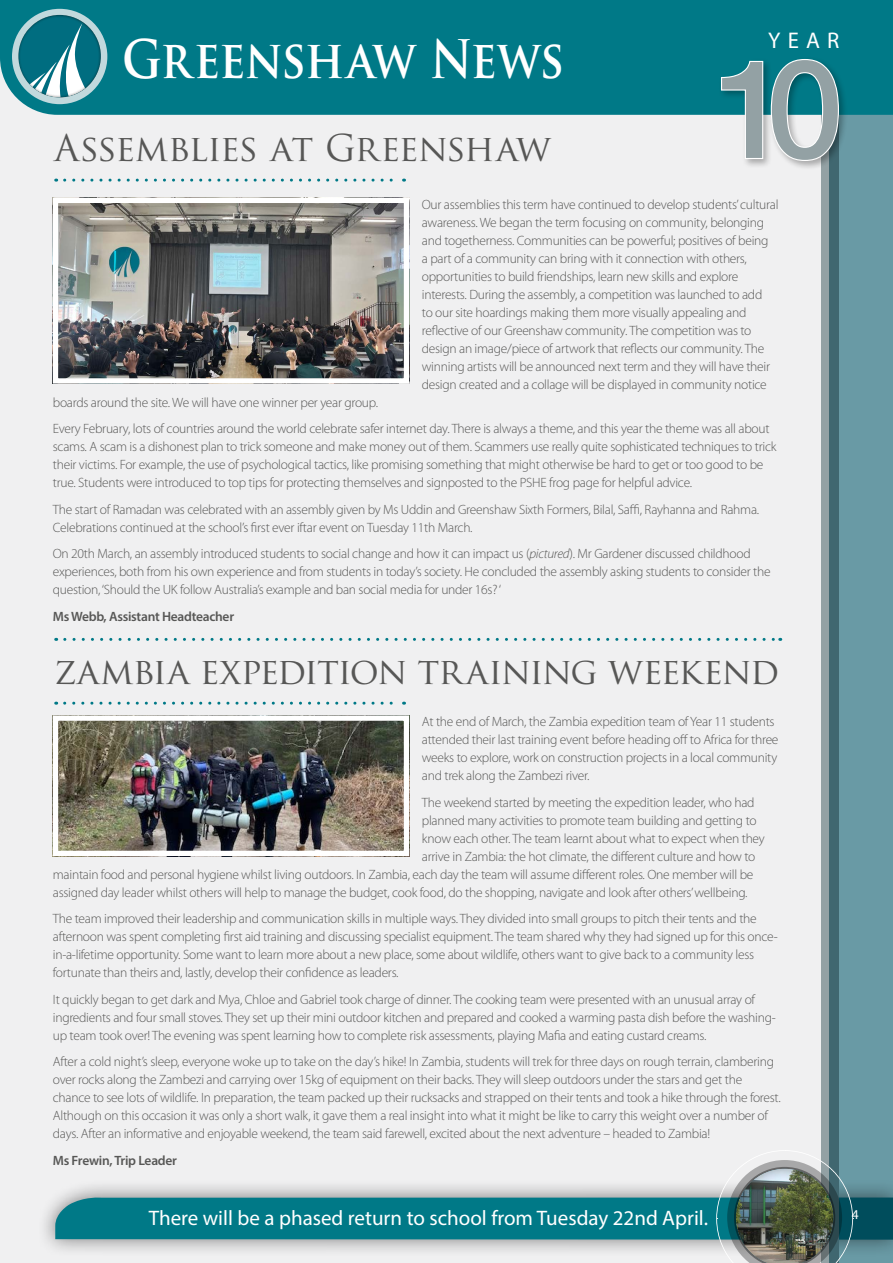
<style>
.page{position:relative;width:893px;height:1263px;background:#f0f0f1}
.page>*{position:absolute;margin:0;border:0;box-sizing:border-box;transform-origin:0 0}
.t1{font:700 51.75px "Trajan Pro";letter-spacing:-.015em;color:#fff;scale:.87 1}
.t2{font:36px "Trajan Pro";letter-spacing:-.035em;color:#575756}
.t3{font:22.8px "Myriad Pro";color:#fff}
.t4{font:21px "Myriad Pro";color:#fff}
.t5{font:300 13.5px/18px "Myriad Pro";letter-spacing:-.02em;color:#575756}
.t6{font:600 13.5px "Myriad Pro";letter-spacing:-.02em;color:#575756}
.t7{font:13.5px "Myriad Pro";color:#fff}
.s1{font-style:italic}
</style>
<div class="page">
<div style="left:37px;top:1178px;width:856px;height:80px;background:#000;opacity:.5"></div>
<div style="left:822px;top:6px;width:17px;height:1257px;background:#93a1a4"></div>
<svg style="left:829px;top:115px;width:64px;height:1035px;background:#5f8d98"></svg>
<div style="left:0;top:0;width:893px;height:115px;background:#007987"></div>
<div style="left:12px;top:9px;width:95px;height:95px;background:#c1d9dd;border-radius:50%"></div>
<div style="left:6px;top:3px;width:108px;height:95px;background:#000;opacity:.75"></div>
<svg style="left:55px;top:1150px;width:838px;height:113px"></svg>
<div style="left:722px;top:1158px;width:123px;height:105px;background:#000;opacity:.4"></div>
<div style="left:718px;top:56px;width:130px;height:114px;background:#000;opacity:.3"></div>
<svg style="left:720px;top:58px;width:119px;height:104px"></svg>
<svg style="left:65px;top:179px;width:340px;height:3px"></svg>
<svg style="left:65px;top:702px;width:340px;height:3px"></svg>
<svg style="left:65px;top:638px;width:716px;height:3px"></svg>
<img style="left:59px;top:204px;width:344px;height:174px">
<div style="left:53px;top:198px;width:356px;height:186px;border:5px solid #fff"></div>
<img style="left:59px;top:721px;width:344px;height:129px">
<div style="left:53px;top:715px;width:356px;height:141px;border:5px solid #fff"></div>
<h1 class="t1" style="left:122px;top:27px;width:509px">Greenshaw News</h1>
<h3 class="t3" style="left:768px;top:26px;width:73px">YEAR</h3>
<h2 class="t2" style="left:54px;top:125px;width:499px">Assemblies at Greenshaw</h2>
<p class="t5" style="left:422px;top:195px;width:358px">Our assemblies this term have continued to develop students’ cultural awareness. We began the term focusing on community, belonging and togetherness. Communities can be powerful; positives of being<br>a part of a community can bring with it connection with others, opportunities to build friendships, learn new skills and explore interests. During the assembly, a competition was launched to add<br>to our site hoardings making them more visually appealing and reflective of our Greenshaw community. The competition was to design an image/piece of artwork that reflects our community. The winning artists will be announced next term and they will have their design created and a collage will be displayed in community notice</p>
<p class="t5" style="left:53px;top:389px;width:718px;line-height:26.5px">boards around the site. We will have one winner per year group.<br>Every February, lots of countries around the world celebrate safer internet day. There is always a theme, and this year the theme was all about</p>
<p class="t5" style="left:53px;top:438px;width:725px">scams. A scam is a dishonest plan to trick someone and make money out of them. Scammers use really quite sophisticated techniques to trick their victims. For example, the use of psychological tactics, like promising something that might otherwise be hard to get or too good to be true. Students were introduced to top tips for protecting themselves and signposted to the PSHE frog page for helpful advice.</p>
<p class="t5" style="left:53px;top:500px;width:708px">The start of Ramadan was celebrated with an assembly given by Ms Uddin and Greenshaw Sixth Formers, Bilal, Saffi, Rayhanna and Rahma.<br>Celebrations continued at the school’s first ever iftar event on Tuesday 11th March.</p>
<p class="t5" style="left:53px;top:545px;width:719px">On 20th March, an assembly introduced students to social change and how it can impact us (<span class="s1">pictured</span>). Mr Gardener discussed childhood experiences, both from his own experience and from students in today’s society. He concluded the assembly asking students to consider the question, ‘Should the UK follow Australia’s example and ban social media for under 16s? ‘</p>
<p class="t6" style="left:53px;top:607px;width:183px">Ms Webb, Assistant Headteacher</p>
<h2 class="t2" style="left:54px;top:648px;width:727px">zambia expedition training weekend</h2>
<p class="t5" style="left:422px;top:713px;width:358px">At the end of March, the Zambia expedition team of Year 11 students attended their last training event before heading off to Africa for three weeks to explore, work on construction projects in a local community and trek along the Zambezi river.</p>
<p class="t5" style="left:422px;top:793px;width:334px">The weekend started by meeting the expedition leader, who had</p>
<p class="t5" style="left:422px;top:811px;width:336px">planned many activities to promote team building and getting to</p>
<p class="t5" style="left:422px;top:829px;width:345px">know each other. The team learnt about what to expect when they</p>
<p class="t5" style="left:422px;top:847px;width:335px">arrive in Zambia: the hot climate, the different culture and how to</p>
<p class="t5" style="left:53px;top:865px;width:702px">maintain food and personal hygiene whilst living outdoors. In Zambia, each day the team will assume different roles. One member will be</p>
<p class="t5" style="left:53px;top:883px;width:696px">assigned day leader whilst others will help to manage the budget, cook food, do the shopping, navigate and look after others’ wellbeing.</p>
<p class="t5" style="left:53px;top:910px;width:726px">The team improved their leadership and communication skills in multiple ways. They divided into small groups to pitch their tents and the afternoon was spent completing first aid training and discussing specialist equipment. The team shared why they had signed up for this once&shy;in-a-lifetime opportunity. Some want to learn more about a new place, some about wildlife, others want to give back to a community less fortunate than theirs and, lastly, develop their confidence as leaders.</p>
<p class="t5" style="left:53px;top:990px;width:724px">It quickly began to get dark and Mya, Chloe and Gabriel took charge of dinner. The cooking team were presented with an unusual array of ingredients and four small stoves. They set up their mini outdoor kitchen and prepared and cooked a warming pasta dish before the washing&shy;up team took over! The evening was spent learning how to complete risk assessments, playing Mafia and eating custard creams.</p>
<p class="t5" style="left:53px;top:1053px;width:729px">After a cold night’s sleep, everyone woke up to take on the day’s hike! In Zambia, students will trek for three days on rough terrain, clambering over rocks along the Zambezi and carrying over 15kg of equipment on their backs. They will sleep outdoors under the stars and get the chance to see lots of wildlife. In preparation, the team packed up their rucksacks and strapped on their tents and took a hike through the forest.<br>Although on this occasion it was only a short walk, it gave them a real insight into what it might be like to carry this weight over a number of days. After an informative and enjoyable weekend, the team said farewell, excited about the next adventure – headed to Zambia!</p>
<p class="t6" style="left:53px;top:1152px;width:126px">Ms Frewin, Trip Leader</p>
<h3 class="t4" style="left:149px;top:1205px;width:561px">There will be a phased return to school from Tuesday 22nd April.</h3>
<p class="t7" style="left:852px;top:1206px;width:8px">4</p>
</div>
